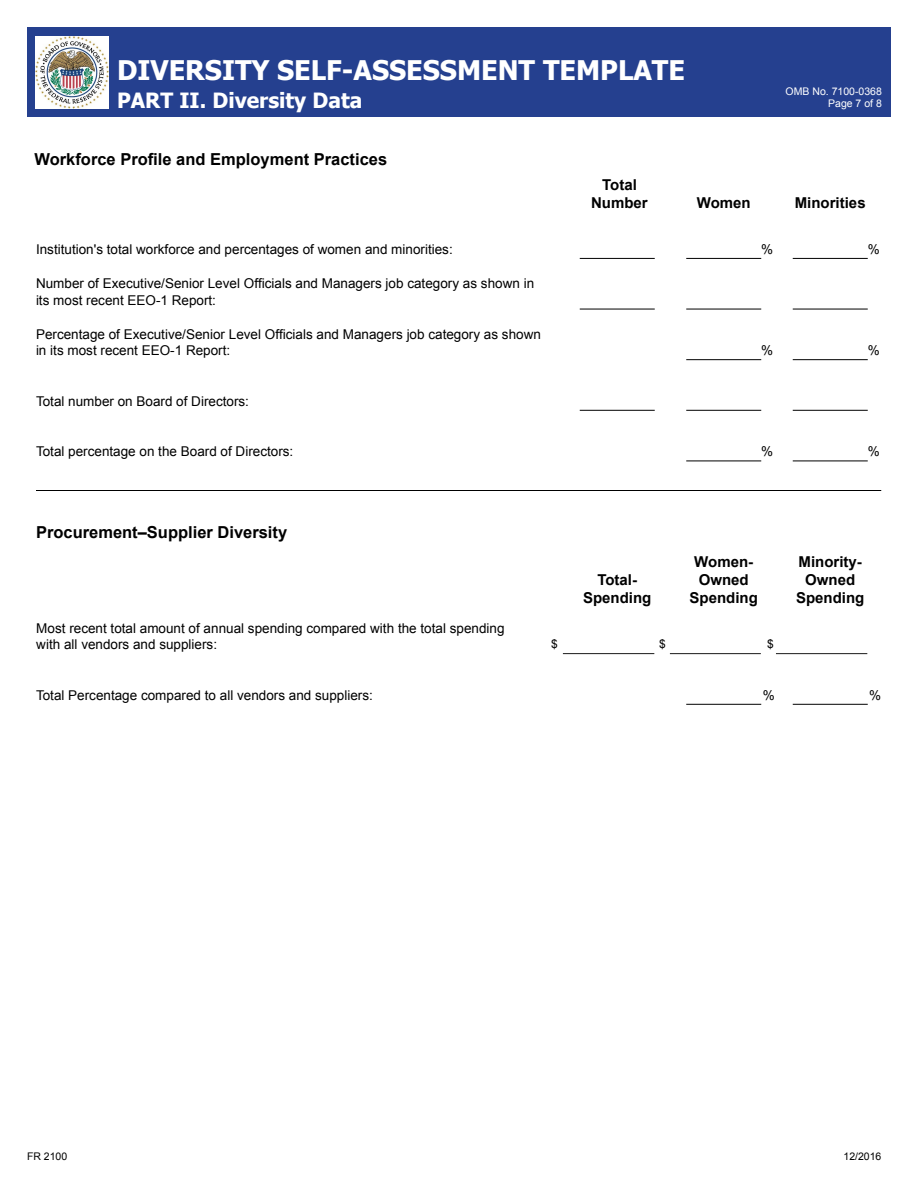
<style>
.page{position:relative;width:918px;height:1188px;background:#fff}
.page>*{position:absolute;margin:0;border:0;box-sizing:border-box;transform-origin:0 0}
.t1{font:700 27px "Tahoma";color:#fff}
.t2{font:700 21px "Tahoma";color:#fff}
.t3{font:700 16.5px "Arial";color:#000}
.t4{font:700 15px/18px "Arial";color:#000;text-align:center}
.t5{font:13.5px/16.2px "Arial";color:#000}
.t6{font:12px "Arial";color:#000}
.t7{font:10.5px "Arial";color:#fff}
.t8{font:10.5px "Arial";color:#fff}
.t9{font:10.5px "Arial";color:#000}
.t10{font:10.5px "Arial";color:#000}
.s1{font-style:inherit}
</style>
<div class="page">
<div style="left:27px;top:27px;width:864px;height:90px;background:#25408f"></div>
<img style="left:36px;top:36px;width:72px;height:72px">
<hr style="left:580px;top:309px;width:75px;height:1px;background:#000">
<hr style="left:580px;top:410px;width:75px;height:1px;background:#000">
<hr style="left:686px;top:258px;width:75px;height:1px;background:#000">
<hr style="left:686px;top:309px;width:75px;height:1px;background:#000">
<hr style="left:686px;top:359px;width:75px;height:1px;background:#000">
<hr style="left:686px;top:410px;width:75px;height:1px;background:#000">
<hr style="left:686px;top:461px;width:75px;height:1px;background:#000">
<hr style="left:793px;top:258px;width:75px;height:1px;background:#000">
<hr style="left:793px;top:309px;width:75px;height:1px;background:#000">
<hr style="left:793px;top:359px;width:75px;height:1px;background:#000">
<hr style="left:793px;top:410px;width:75px;height:1px;background:#000">
<hr style="left:793px;top:461px;width:75px;height:1px;background:#000">
<hr style="left:563px;top:653px;width:91px;height:1px;background:#000">
<hr style="left:670px;top:653px;width:91px;height:1px;background:#000">
<hr style="left:686px;top:704px;width:75px;height:1px;background:#000">
<hr style="left:776px;top:653px;width:91px;height:1px;background:#000">
<hr style="left:793px;top:704px;width:75px;height:1px;background:#000">
<hr style="left:36px;top:490px;width:845px;height:1px;background:#000">
<hr style="left:580px;top:258px;width:75px;height:1px;background:#000">
<h1 class="t1" style="left:117px;top:51px;width:570px">DIVERSITY SELF-ASSESSMENT TEMPLATE</h1>
<h2 class="t2" style="left:117px;top:85px;width:247px">PART II. Diversity Data</h2>
<p class="t7" style="left:786px;top:84px;width:98px">OMB No. 7100-0368</p>
<p class="t8" style="left:828px;top:97px;width:55px">Page 7 of 8</p>
<h3 class="t3" style="left:34px;top:148px;width:354px">Workforce Profile and Employment Practices</h3>
<p class="t4" style="left:591px;top:176px;width:58px">Total<br>Number</p>
<p class="t4" style="left:697px;top:194px;width:55px">Women</p>
<p class="t4" style="left:795px;top:194px;width:72px">Minorities</p>
<p class="t5" style="left:36px;top:241px;width:418px"><span class="s1">Institution's t</span>otal workforce <span class="s1">and</span> percentage<span class="s1">s</span> of women and minorities:</p>
<p class="t5" style="left:761px;top:241px;width:14px">%</p>
<p class="t5" style="left:868px;top:241px;width:14px">%</p>
<p class="t5" style="left:36px;top:276px;width:500px">Number of Executive/Senior Level Officials and Managers job category as shown in its most recent EEO-1 Report:</p>
<p class="t5" style="left:36px;top:326px;width:506px">Percentage of Executive/Senior Level Officials and Managers job category as shown in its most recent EEO-1 Report:</p>
<p class="t5" style="left:761px;top:342px;width:14px">%</p>
<p class="t5" style="left:868px;top:342px;width:14px">%</p>
<p class="t5" style="left:36px;top:393px;width:215px">Total number on Board of Directors:</p>
<p class="t5" style="left:36px;top:444px;width:259px">Total percentage on the Board of Directors:</p>
<p class="t5" style="left:761px;top:444px;width:14px">%</p>
<p class="t5" style="left:868px;top:444px;width:14px">%</p>
<h3 class="t3" style="left:36px;top:521px;width:253px">Procurement–Supplier Diversity</h3>
<p class="t5" style="left:36px;top:620px;width:470px">Most recent total amount of annual spending compared with the total spending with all vendors and suppliers:</p>
<p class="t4" style="left:583px;top:571px;width:70px">Total-<br>Spending</p>
<p class="t4" style="left:690px;top:553px;width:70px">Women-<br>Owned<br>Spending</p>
<p class="t4" style="left:796px;top:553px;width:70px">Minority-<br>Owned<br>Spending</p>
<p class="t6" style="left:551px;top:636px;width:8px">$</p>
<p class="t6" style="left:659px;top:636px;width:8px">$</p>
<p class="t6" style="left:767px;top:636px;width:8px">$</p>
<p class="t5" style="left:36px;top:687px;width:338px">Total Percentage compared to all vendors and suppliers:</p>
<p class="t5" style="left:763px;top:687px;width:14px">%</p>
<p class="t5" style="left:869px;top:687px;width:14px">%</p>
<p class="t10" style="left:27px;top:1149px;width:42px">FR 2100</p>
<p class="t9" style="left:844px;top:1150px;width:39px">12/2016</p>
</div>
